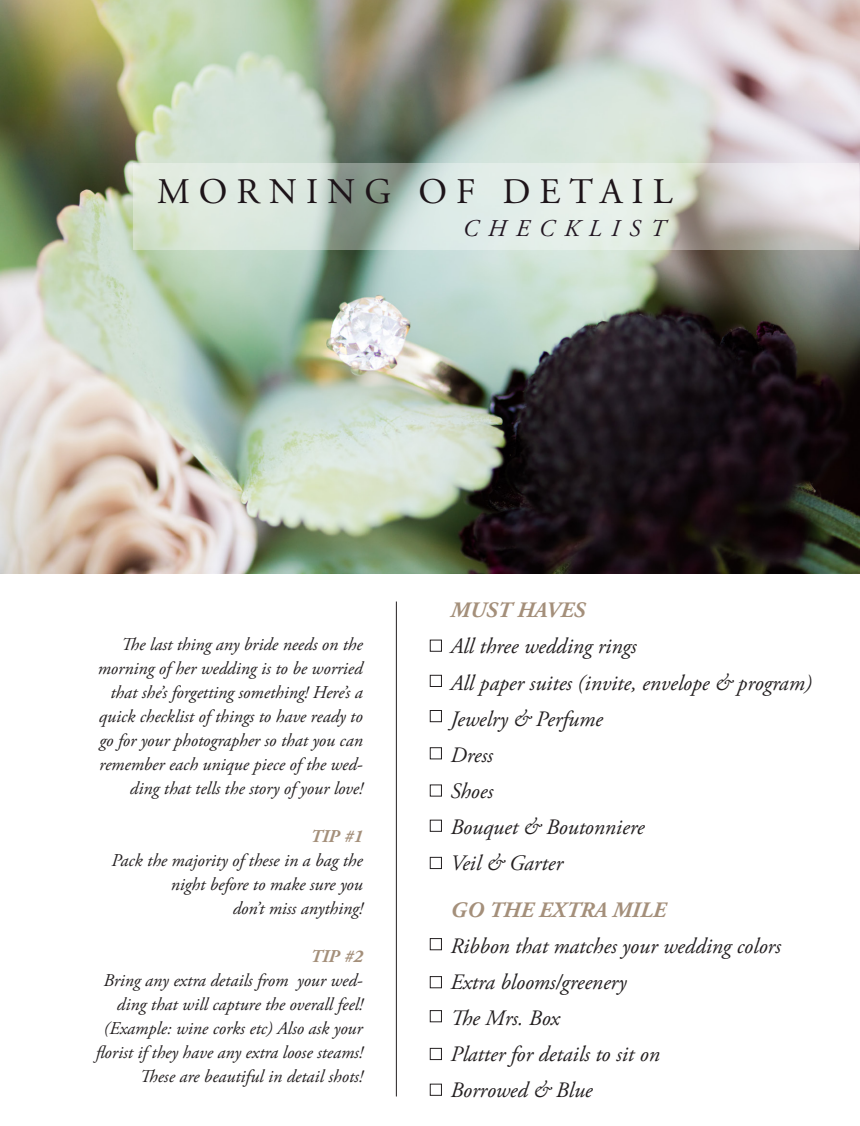
<style>
.page{position:relative;width:860px;height:1126px;background:#fff}
.page>*{position:absolute;margin:0;border:0;box-sizing:border-box;transform-origin:0 0}
.t1{font:36px "Adobe Garamond Pro";letter-spacing:.25em;color:#1d1419}
.t2{font:italic 24px "Adobe Garamond Pro";letter-spacing:.4em;color:#211521}
.t3{font:italic 22px/36px "Adobe Garamond Pro";color:#231f20}
.t4{font:italic 18px/24px "Adobe Garamond Pro";color:#231f20;text-align:right}
.s1{font-weight:700;color:#a48f7a}
</style>
<div class="page">
<img style="left:0;top:0;width:859px;height:573px">
<svg style="left:133px;top:163px;width:725px;height:87px;background:#d1dad2"></svg>
<div style="left:430px;top:640px;width:11px;height:11px;border:1px solid #231f20"></div>
<div style="left:430px;top:675px;width:11px;height:11px;border:1px solid #231f20"></div>
<div style="left:430px;top:710px;width:11px;height:12px;border:1px solid #231f20"></div>
<div style="left:430px;top:747px;width:11px;height:12px;border:1px solid #231f20"></div>
<div style="left:430px;top:820px;width:11px;height:11px;border:1px solid #231f20"></div>
<div style="left:430px;top:857px;width:11px;height:11px;border:1px solid #231f20"></div>
<div style="left:430px;top:938px;width:11px;height:12px;border:1px solid #231f20"></div>
<div style="left:430px;top:976px;width:11px;height:12px;border:1px solid #231f20"></div>
<div style="left:430px;top:1010px;width:11px;height:12px;border:1px solid #231f20"></div>
<div style="left:430px;top:1048px;width:11px;height:11px;border:1px solid #231f20"></div>
<hr style="left:396px;top:601px;width:1px;height:495px;background:#231f20">
<p class="t1" style="left:157px;top:170px;width:517px">MORNING OF DETAIL</p>
<p class="t2" style="left:462px;top:213px;width:204px">CHECKLIST</p>
<p class="t4" style="left:98px;top:632px;width:266px">The last thing any bride needs on the morning of her wedding is to be worried that she’s forgetting something! Here’s a quick checklist of things to have ready to go for your photographer so that you can remember each unique piece of the wed&shy;ding that tells the story of your love!</p>
<p class="t4" style="left:111px;top:824px;width:252px"><span class="s1">TIP #1<br></span>Pack the majority of these in a bag the night before to make sure you</p>
<p class="t4" style="left:233px;top:896px;width:131px">don’t miss anything!</p>
<p class="t4" style="left:96px;top:944px;width:268px"><span class="s1">TIP #2<br></span>Bring any extra details from your wed&shy;ding that will capture the overall feel! (Example: wine corks etc) Also ask your florist if they have any extra loose steams!<br>These are beautiful in detail shots!</p>
<p class="t3" style="left:450px;top:593px;width:363px"><span class="s1">MUST HAVES<br></span>All three wedding rings<br>All paper suites (invite, envelope &amp; program)<br>Jewelry &amp; Perfume<br>Dress<br>Shoes<br>Bouquet &amp; Boutonniere<br>Veil &amp; Garter</p>
<p class="t3" style="left:450px;top:892px;width:332px"><span class="s1">GO THE EXTRA MILE<br></span>Ribbon that matches your wedding colors<br>Extra blooms/greenery<br>The Mrs. Box</p>
<p class="t3" style="left:450px;top:1036px;width:211px">Platter for details to sit on<br>Borrowed &amp; Blue</p>
</div>
